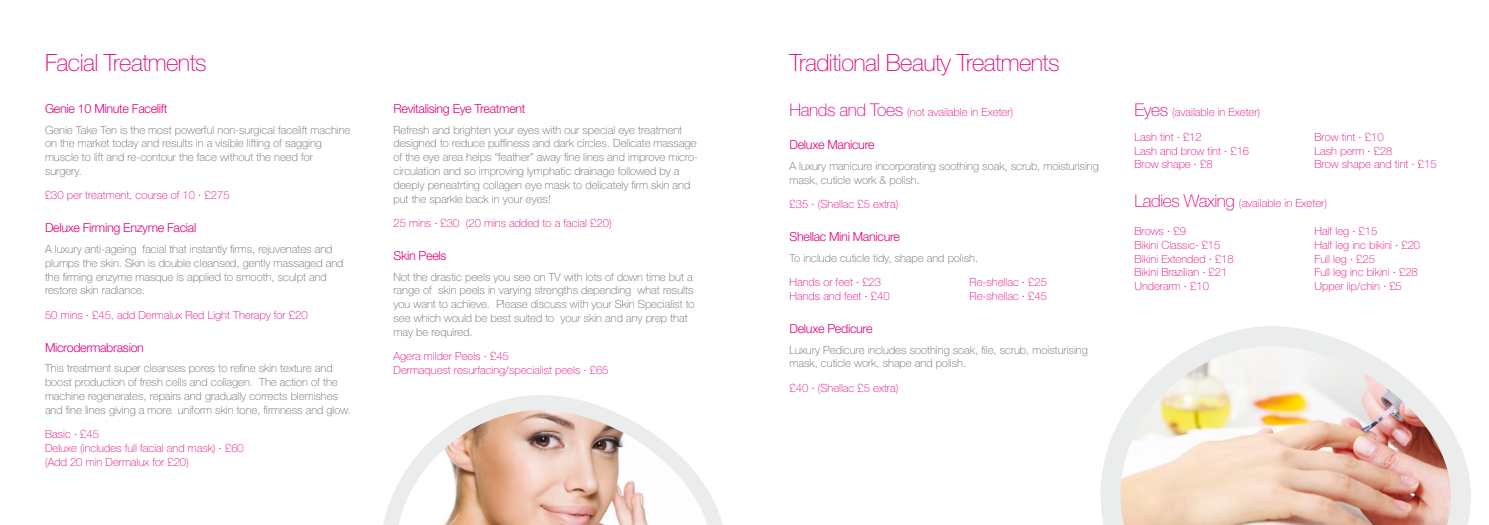
<style>
.page{position:relative;width:1489px;height:525px;background:#fff}
.page>*{position:absolute;margin:0;border:0;box-sizing:border-box;transform-origin:0 0}
.San_Title1{font:100 23.75px "Helvetica Neue LT Pro";letter-spacing:-.025em;color:#e10079}
.Sans_subsubtitles{font:300 12.5px "Helvetica Neue LT Pro";letter-spacing:-.025em;color:#e10079}
.San_Body{font:100 11.25px/13.8px "Helvetica Neue LT Pro";color:#636466}
.San_Pricing{font:100 11.25px/13.8px "Helvetica Neue LT Pro";color:#e10079}
.San_subtitle{font:100 11.25px "Helvetica Neue LT Pro";color:#e10079}
.s1{font-size:17.5px}
</style>
<div class="page">
<svg style="left:384px;top:395px;width:339px;height:129px"></svg>
<img style="left:1101px;top:326px;width:370px;height:198px">
<p class="San_Title1" style="left:45px;top:49px;width:163px">Facial Treatments</p>
<p class="Sans_subsubtitles" style="left:45px;top:101px;width:124px">Genie 10 Minute Facelift</p>
<p class="San_Body" style="left:45px;top:123px;width:307px">Genie Take Ten is the most powerful non-surgical facelift machine on the market today and results in a visible lifting of sagging muscle to lift and re-contour the face without the need for surgery.</p>
<p class="San_Pricing" style="left:45px;top:188px;width:186px">£30 per treatment, course of 10 · £275</p>
<p class="Sans_subsubtitles" style="left:45px;top:220px;width:153px">Deluxe Firming Enzyme Facial</p>
<p class="San_Body" style="left:45px;top:242px;width:300px">A luxury anti-ageing facial that instantly firms, rejuvenates and plumps the skin. Skin is double cleansed, gently massaged and the firming enzyme masque is applied to smooth, sculpt and restore skin radiance.</p>
<p class="San_Pricing" style="left:45px;top:308px;width:264px">50 mins · £45, add Dermalux Red Light Therapy for £20</p>
<p class="Sans_subsubtitles" style="left:45px;top:339px;width:100px">Microdermabrasion</p>
<p class="San_Body" style="left:45px;top:361px;width:307px">This treatment super cleanses pores to refine skin texture and boost production of fresh cells and collagen. The action of the machine regenerates, repairs and gradually corrects blemishes and fine lines giving a more uniform skin tone, firmness and glow.</p>
<p class="San_Pricing" style="left:45px;top:427px;width:200px">Basic · £45<br>Deluxe (includes full facial and mask) · £60 (Add 20 min Dermalux for £20)</p>
<p class="Sans_subsubtitles" style="left:393px;top:101px;width:134px">Revitalising Eye Treatment</p>
<p class="San_Body" style="left:393px;top:123px;width:306px">Refresh and brighten your eyes with our special eye treatment designed to reduce puffiness and dark circles. Delicate massage of the eye area helps “feather” away fine lines and improve micro&shy;circulation and so improving lymphatic drainage followed by a deeply peneatrting collagen eye mask to delicately firm skin and put the sparkle back in your eyes!</p>
<p class="San_Pricing" style="left:393px;top:216px;width:220px">25 mins · £30 (20 mins added to a facial £20)</p>
<p class="Sans_subsubtitles" style="left:393px;top:247px;width:54px">Skin Peels</p>
<p class="San_Body" style="left:393px;top:269px;width:303px">Not the drastic peels you see on TV with lots of down time but a range of skin peels in varying strengths depending what results you want to achieve. Please discuss with your Skin Specialist to see which would be best suited to your skin and any prep that may be required.</p>
<p class="San_Pricing" style="left:393px;top:349px;width:216px">Agera milder Peels · £45<br>Dermaquest resurfacing/specialist peels · £65</p>
<p class="San_Title1" style="left:789px;top:49px;width:271px">Traditional Beauty Treatments</p>
<p class="San_subtitle" style="left:789px;top:106px;width:225px"><span class="s1">Hands and Toes</span> (not available in Exeter)</p>
<p class="Sans_subsubtitles" style="left:789px;top:137px;width:86px">Deluxe Manicure</p>
<p class="San_Body" style="left:789px;top:159px;width:311px">A luxury manicure incorporating soothing soak, scrub, moisturising mask, cuticle work &amp; polish.</p>
<p class="San_Pricing" style="left:789px;top:197px;width:110px">£35 · (Shellac £5 extra)</p>
<p class="Sans_subsubtitles" style="left:789px;top:229px;width:112px">Shellac Mini Manicure</p>
<p class="San_Body" style="left:789px;top:251px;width:190px">To include cuticle tidy, shape and polish.</p>
<p class="San_Pricing" style="left:789px;top:275px;width:93px">Hands or feet · £23</p>
<p class="San_Pricing" style="left:969px;top:275px;width:79px">Re-shellac · £25</p>
<p class="San_Pricing" style="left:789px;top:289px;width:102px">Hands and feet · £40</p>
<p class="San_Pricing" style="left:969px;top:289px;width:79px">Re-shellac · £45</p>
<p class="Sans_subsubtitles" style="left:789px;top:320px;width:84px">Deluxe Pedicure</p>
<p class="San_Body" style="left:789px;top:342px;width:300px">Luxury Pedicure includes soothing soak, file, scrub, moisturising mask, cuticle work, shape and polish.</p>
<p class="San_Pricing" style="left:789px;top:380px;width:110px">£40 · (Shellac £5 extra)</p>
<p class="San_subtitle" style="left:1134px;top:106px;width:127px"><span class="s1">Eyes</span> (available in Exeter)</p>
<p class="San_Pricing" style="left:1134px;top:130px;width:69px">Lash tint · £12</p>
<p class="San_Pricing" style="left:1314px;top:130px;width:71px">Brow tint · £10</p>
<p class="San_Pricing" style="left:1134px;top:144px;width:116px">Lash and brow tint · £16</p>
<p class="San_Pricing" style="left:1314px;top:144px;width:79px">Lash perm · £28</p>
<p class="San_Pricing" style="left:1134px;top:157px;width:80px">Brow shape · £8</p>
<p class="San_Pricing" style="left:1314px;top:157px;width:123px">Brow shape and tint · £15</p>
<p class="San_subtitle" style="left:1134px;top:196px;width:194px"><span class="s1">Ladies Waxing</span> (available in Exeter)</p>
<p class="San_subtitle" style="left:1134px;top:224px;width:53px">Brows · £9</p>
<p class="San_subtitle" style="left:1314px;top:224px;width:64px">Half leg · £15</p>
<p class="San_subtitle" style="left:1134px;top:238px;width:87px">Bikini Classic· £15</p>
<p class="San_subtitle" style="left:1314px;top:238px;width:107px">Half leg inc bikini · £20</p>
<p class="San_subtitle" style="left:1134px;top:252px;width:101px">Bikini Extended · £18</p>
<p class="San_subtitle" style="left:1314px;top:252px;width:62px">Full leg · £25</p>
<p class="San_subtitle" style="left:1134px;top:266px;width:94px">Bikini Brazilian · £21</p>
<p class="San_subtitle" style="left:1314px;top:266px;width:105px">Full leg inc bikini · £28</p>
<p class="San_subtitle" style="left:1134px;top:279px;width:76px">Underarm · £10</p>
<p class="San_subtitle" style="left:1314px;top:279px;width:89px">Upper lip/chin · £5</p>
</div>
